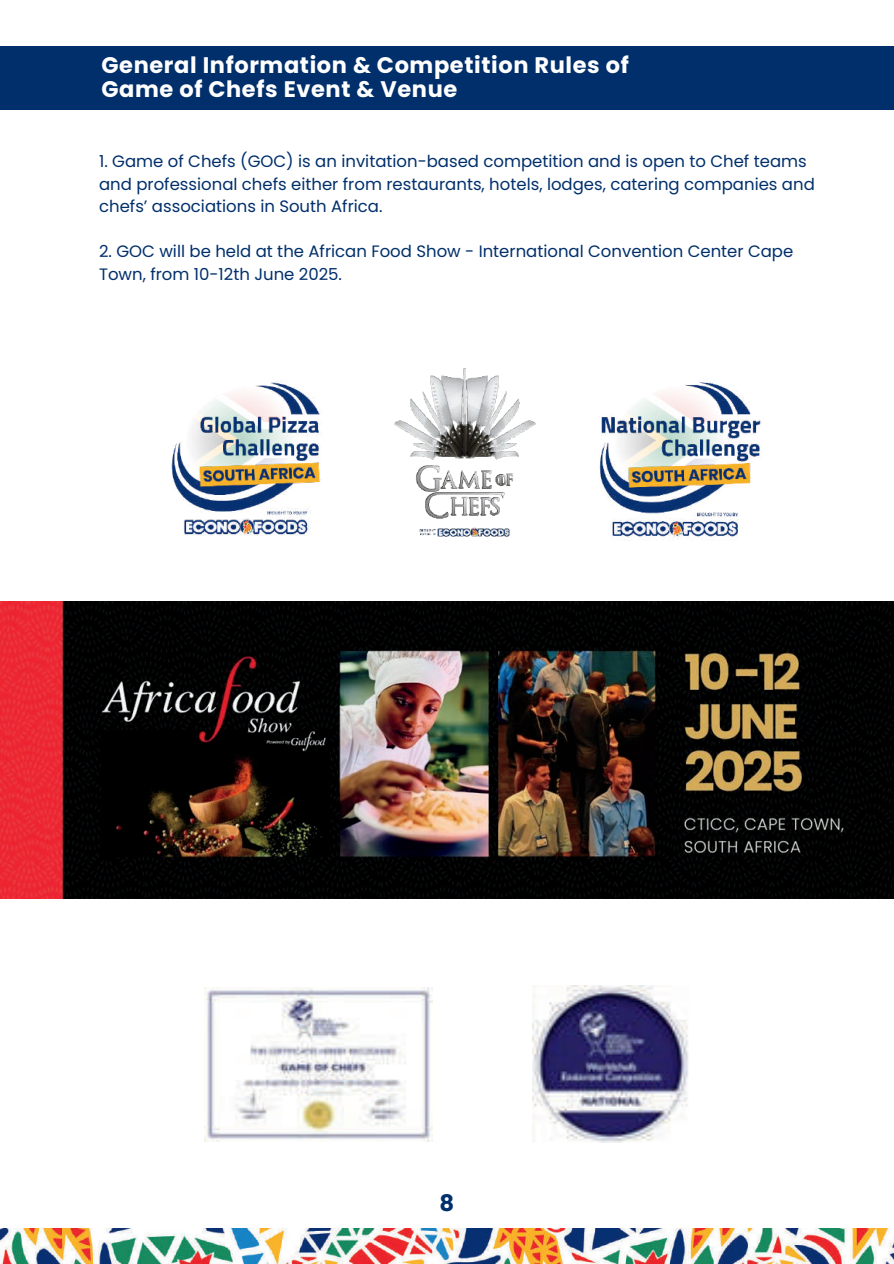
<style>
.page{position:relative;width:894px;height:1264px;background:#fff}
.page>*{position:absolute;margin:0;border:0;box-sizing:border-box;transform-origin:0 0}
.t1{font:700 22.8px "Poppins";color:#002f6b}
.t2{font:700 22.5px/23.7px "Poppins";letter-spacing:.025em;color:#fff}
.t3{font:16.5px/22.5px "Poppins";color:#002f6b}
</style>
<div class="page">
<img style="left:171px;top:381px;width:151px;height:155px">
<img style="left:394px;top:368px;width:142px;height:169px">
<img style="left:599px;top:382px;width:163px;height:157px">
<img style="left:0;top:601px;width:893px;height:297px">
<img style="left:204px;top:987px;width:228px;height:154px">
<img style="left:532px;top:985px;width:156px;height:157px">
<img style="left:0;top:1228px;width:893px;height:35px">
<div style="left:0;top:46px;width:893px;height:63px;background:#002f6b"></div>
<h2 class="t2" style="left:101px;top:54px;width:528px">General Information &amp; Competition Rules of<br>Game of Chefs Event &amp; Venue</h2>
<p class="t3" style="left:99px;top:150px;width:717px">1. Game of Chefs (GOC) is an invitation-based competition and is open to Chef teams and professional chefs either from restaurants, hotels, lodges, catering companies and chefs’ associations in South Africa.</p>
<p class="t3" style="left:99px;top:240px;width:695px">2. GOC will be held at the African Food Show - International Convention Center Cape<br>Town, from 10-12th June 2025.</p>
<h1 class="t1" style="left:439px;top:1186px;width:16px">8</h1>
</div>
